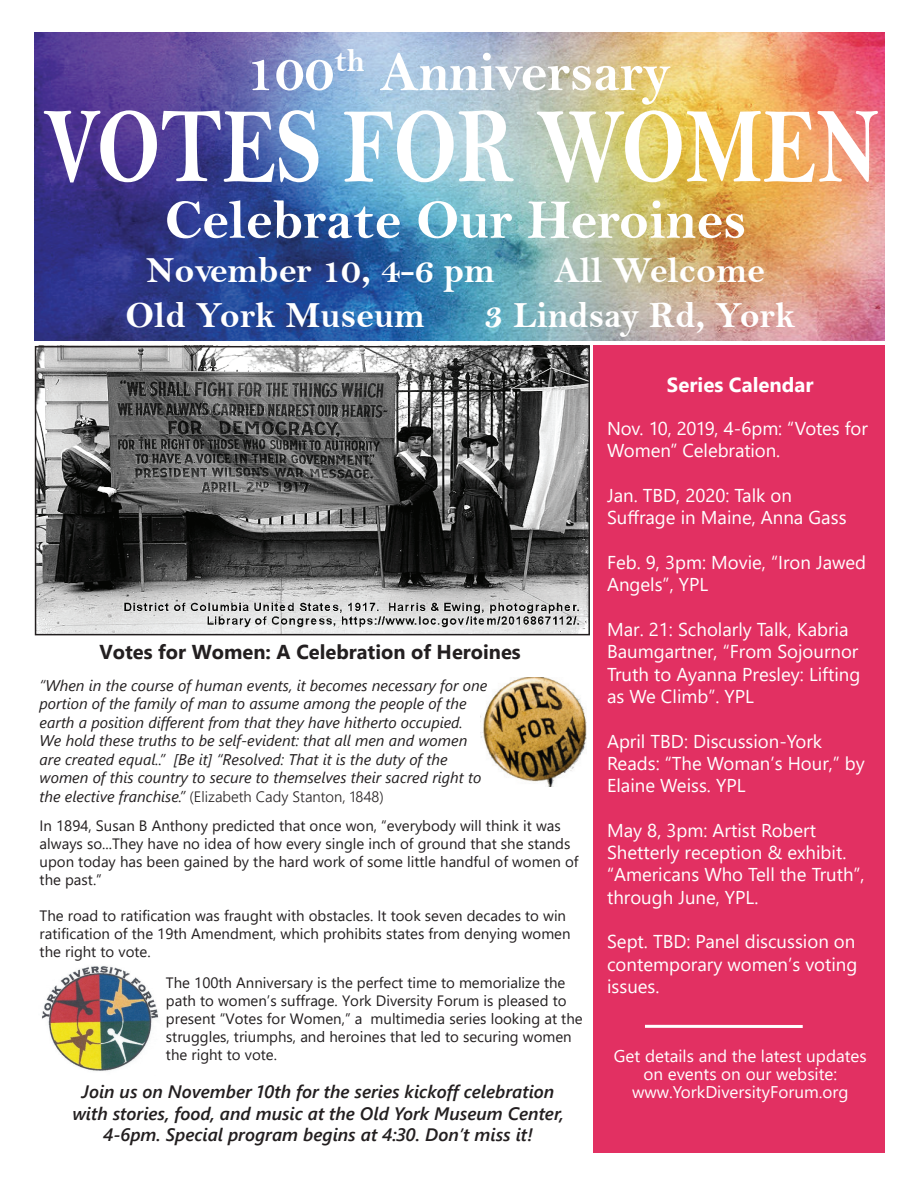
<style>
.page{position:relative;width:918px;height:1188px;background:#fff}
.page>*{position:absolute;margin:0;border:0;box-sizing:border-box;transform-origin:0 0}
.t1{font:108px "Bell MT Bold";color:#fff;scale:.76 1}
.t2{font:55.95px "Bell MT Bold";color:#fff}
.t3{font:37.2px "Bell MT Bold";color:#fff}
.t4{font:700 20.4px "Gadugi";color:#fff}
.t5{font:700 20.1px "Gadugi";color:#231f20}
.t6{font:18.6px/22.4px "Segoe UI";color:#fff}
.t7{font:italic 600 18px/21.6px "Segoe UI";color:#231f20;text-align:center}
.t8{font:16.95px/18px "Segoe UI";color:#fff;text-align:center}
.t9{font:italic 15.45px/18.6px "Segoe UI";color:#231f20}
.t10{font:15px/18px "Segoe UI";color:#231f20}
.s1{font-style:italic;font-size:15.45px}
.s2{font-weight:300}
</style>
<div class="page">
<img style="left:481px;top:677px;width:106px;height:110px">
<img style="left:42px;top:966px;width:117px;height:105px">
<img style="left:35px;top:33px;width:850px;height:307px">
<div style="left:594px;top:345px;width:291px;height:808px;background:#e23062"></div>
<img style="left:36px;top:345px;width:553px;height:287px">
<div style="left:35px;top:346px;width:555px;height:289px;border:2px solid #231f20"></div>
<hr style="left:645px;top:1025px;width:158px;height:3px;background:#fff">
<h2 class="t2" style="left:245px;top:39px;width:427px">100<sup>th</sup> Anniversary</h2>
<h1 class="t1" style="left:43px;top:82px;width:1101px">VOTES FOR WOMEN</h1>
<h2 class="t2" style="left:165px;top:187px;width:583px">Celebrate Our Heroines</h2>
<h3 class="t3" style="left:146px;top:248px;width:350px">November 10, 4-6 pm</h3>
<h3 class="t3" style="left:554px;top:248px;width:212px">All Welcome</h3>
<h3 class="t3" style="left:125px;top:293px;width:301px">Old York Museum</h3>
<h3 class="t3" style="left:484px;top:293px;width:313px">3 Lindsay Rd, York</h3>
<h3 class="t5" style="left:99px;top:640px;width:423px">Votes for Women: A Celebration of Heroines</h3>
<p class="t9" style="left:40px;top:673px;width:449px">“When in the course of human events, it becomes necessary for one portion of the family of man to assume among the people of the earth a position different from that they have hitherto occupied.<br>We hold these truths to be self-evident: that all men and women are created equal..” [Be it] “Resolved: That it is the duty of the women of this country to secure to themselves their sacred right to</p>
<p class="t10" style="left:40px;top:781px;width:523px;line-height:28.7px"><span class="s1">the elective franchise.”</span> <span class="s2">(Elizabeth Cady Stanton, 1848)<br></span>In 1894, Susan B Anthony predicted that once won, “everybody will think it was</p>
<p class="t10" style="left:40px;top:833px;width:541px">always so...They have no idea of how every single inch of ground that she stands upon today has been gained by the hard work of some little handful of women of the past.”</p>
<p class="t10" style="left:40px;top:905px;width:533px">The road to ratification was fraught with obstacles. It took seven decades to win ratification of the 19th Amendment, which prohibits states from denying women the right to vote.</p>
<p class="t10" style="left:166px;top:973px;width:418px">The 100th Anniversary is the perfect time to memorialize the path to women’s suffrage. York Diversity Forum is pleased to present “Votes for Women,” a multimedia series looking at the struggles, triumphs, and heroines that led to securing women the right to vote.</p>
<p class="t7" style="left:72px;top:1078px;width:493px">Join us on November 10th for the series kickoff celebration with stories, food, and music at the Old York Museum Center,<br>4-6pm. Special program begins at 4:30. Don’t miss it!</p>
<h3 class="t4" style="left:667px;top:373px;width:148px">Series Calendar</h3>
<p class="t6" style="left:607px;top:416px;width:262px">Nov. 10, 2019, 4-6pm: “Votes for<br>Women” Celebration.</p>
<p class="t6" style="left:607px;top:483px;width:241px">Jan. TBD, 2020: Talk on<br>Suffrage in Maine, Anna Gass</p>
<p class="t6" style="left:607px;top:550px;width:261px">Feb. 9, 3pm: Movie, “Iron Jawed<br>Angels”, YPL</p>
<p class="t6" style="left:607px;top:616px;width:255px">Mar. 21: Scholarly Talk, Kabria<br>Baumgartner, “From Sojournor<br>Truth to Ayanna Presley: Lifting as We Climb”. YPL</p>
<p class="t6" style="left:607px;top:728px;width:259px">April TBD: Discussion-York<br>Reads: “The Woman’s Hour,” by<br>Elaine Weiss. YPL</p>
<p class="t6" style="left:607px;top:817px;width:259px">May 8, 3pm: Artist Robert<br>Shetterly reception &amp; exhibit. “Americans Who Tell the Truth”, through June, YPL.</p>
<p class="t6" style="left:607px;top:929px;width:252px;text-align:justify">Sept. TBD: Panel discussion on contemporary women’s voting issues.</p>
<p class="t8" style="left:614px;top:1045px;width:254px">Get details and the latest updates on events on our website: www.YorkDiversityForum.org</p>
</div>
